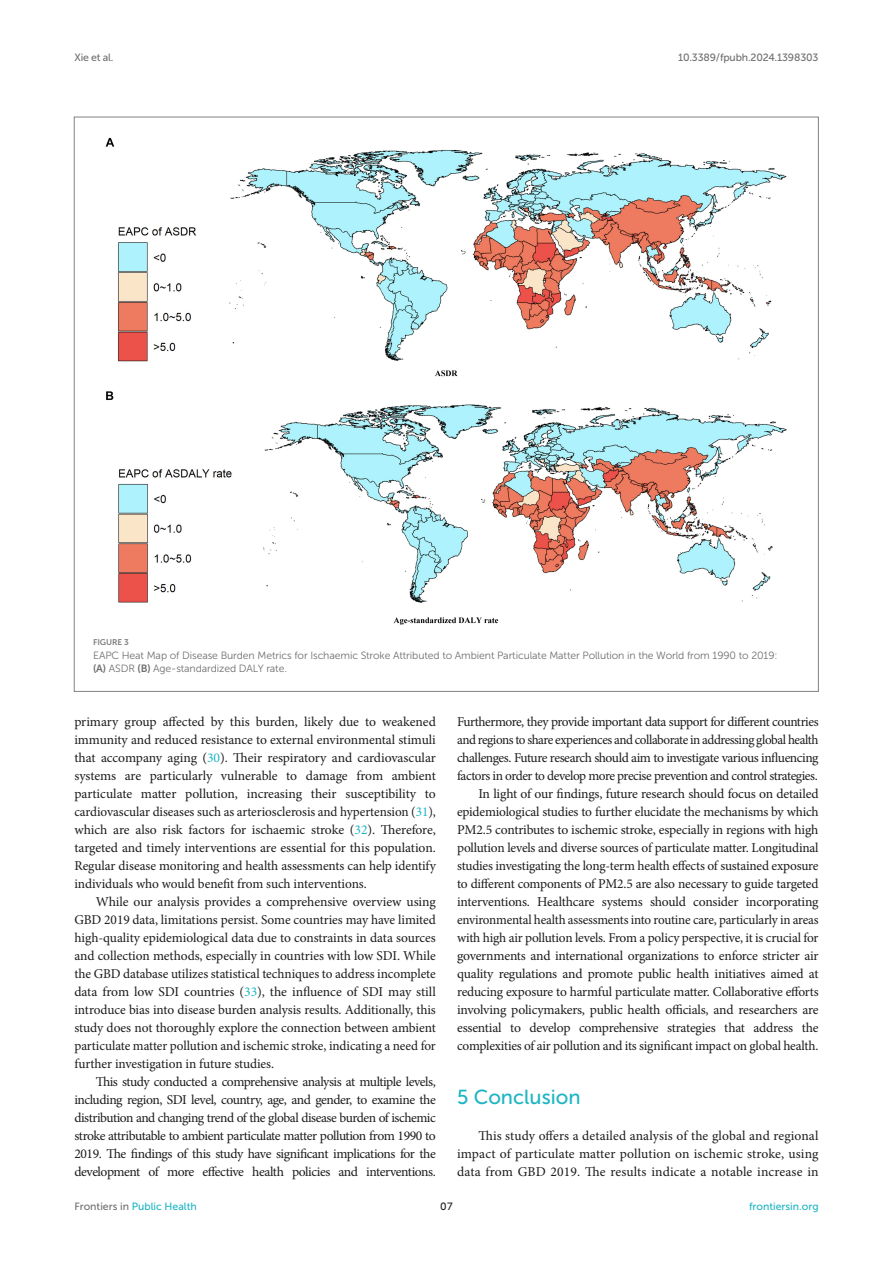
<style>
.page{position:relative;width:893px;height:1263px;background:#fff}
.page>*{position:absolute;margin:0;border:0;box-sizing:border-box;transform-origin:0 0}
.HEAD_1{font:20.25px "Museo Sans 500";color:#1db5c3}
.TEXT{font:13.5px/18px "Minion Pro";letter-spacing:-.02em;color:#1b1c1b;text-align:justify}
.TEXT_FLUSH{font:13.5px/18px "Minion Pro";letter-spacing:.01em;color:#1b1c1b;text-align:justify}
.FIG_LEG{font:10.5px/13.5px "Museo Sans 300";letter-spacing:-.01em;color:#706f70}
.t1{font:10.5px "Museo Sans 500";color:#1db5c3}
.t2{font:10.5px "Museo Sans 500";letter-spacing:-.015em;color:#706f70}
.t3{font:10.5px "Museo Sans 500";color:#1b1c1b}
.FIG_HD{font:8.25px "Museo Sans 700";letter-spacing:-.01em;color:#7e7f7f}
.s1{font-family:"Museo Sans 700"}
.s2{color:#1db5c3}
.s3{color:#706f70}
</style>
<div class="page">
<img style="left:105px;top:137px;width:682px;height:488px">
<p class="t2" style="left:74px;top:51px;width:41px">Xie et al.</p>
<p class="t2" style="left:678px;top:51px;width:142px">10.3389/fpubh.2024.1398303</p>
<p class="FIG_HD" style="left:93px;top:638px;width:37px">FIGURE 3</p>
<p class="FIG_LEG" style="left:93px;top:649px;width:686px">EAPC Heat Map of Disease Burden Metrics for Ischaemic Stroke Attributed to Ambient Particulate Matter Pollution in the World from 1990 to 2019: <span class="s1">(A)</span> ASDR <span class="s1">(B)</span> Age-standardized DALY rate.</p>
<p class="TEXT" style="left:74px;top:713px;width:363px">primary group affected by this burden, likely due to weakened immunity and reduced resistance to external environmental stimuli that accompany aging (<span class="s2">30</span>). Their respiratory and cardiovascular systems are particularly vulnerable to damage from ambient particulate matter pollution, increasing their susceptibility to cardiovascular diseases such as arteriosclerosis and hypertension (<span class="s2">31</span>), which are also risk factors for ischaemic stroke (<span class="s2">32</span>). Therefore, targeted and timely interventions are essential for this population.<br>Regular disease monitoring and health assessments can help identify individuals who would benefit from such interventions.</p>
<p class="TEXT" style="left:74px;top:893px;width:363px;text-indent:21px">While our analysis provides a comprehensive overview using GBD 2019 data, limitations persist. Some countries may have limited high-quality epidemiological data due to constraints in data sources and collection methods, especially in countries with low SDI. While the GBD database utilizes statistical techniques to address incomplete data from low SDI countries (<span class="s2">33</span>), the influence of SDI may still introduce bias into disease burden analysis results. Additionally, this study does not thoroughly explore the connection between ambient particulate matter pollution and ischemic stroke, indicating a need for further investigation in future studies.</p>
<p class="TEXT" style="left:74px;top:1073px;width:363px;text-indent:21px">This study conducted a comprehensive analysis at multiple levels, including region, SDI level, country, age, and gender, to examine the distribution and changing trend of the global disease burden of ischemic stroke attributable to ambient particulate matter pollution from 1990 to 2019. The findings of this study have significant implications for the development of more effective health policies and interventions.</p>
<p class="TEXT" style="left:457px;top:713px;width:363px">Furthermore, they provide important data support for different countries and regions to share experiences and collaborate in addressing global health challenges. Future research should aim to investigate various influencing factors in order to develop more precise prevention and control strategies.</p>
<p class="TEXT" style="left:457px;top:785px;width:363px;text-indent:21px">In light of our findings, future research should focus on detailed epidemiological studies to further elucidate the mechanisms by which PM2.5 contributes to ischemic stroke, especially in regions with high pollution levels and diverse sources of particulate matter. Longitudinal studies investigating the long-term health effects of sustained exposure to different components of PM2.5 are also necessary to guide targeted interventions. Healthcare systems should consider incorporating environmental health assessments into routine care, particularly in areas with high air pollution levels. From a policy perspective, it is crucial for governments and international organizations to enforce stricter air quality regulations and promote public health initiatives aimed at reducing exposure to harmful particulate matter. Collaborative efforts involving policymakers, public health officials, and researchers are essential to develop comprehensive strategies that address the complexities of air pollution and its significant impact on global health.</p>
<p class="HEAD_1" style="left:457px;top:1086px;width:125px">5 Conclusion</p>
<p class="TEXT_FLUSH" style="left:457px;top:1127px;width:363px;text-indent:21px">This study offers a detailed analysis of the global and regional impact of particulate matter pollution on ischemic stroke, using data from GBD 2019. The results indicate a notable increase in</p>
<p class="t1" style="left:74px;top:1200px;width:124px"><span class="s3">Frontiers in</span> Public Health</p>
<p class="t3" style="left:440px;top:1200px;width:14px">07</p>
<p class="t1" style="left:749px;top:1200px;width:71px">frontiersin.org</p>
</div>
